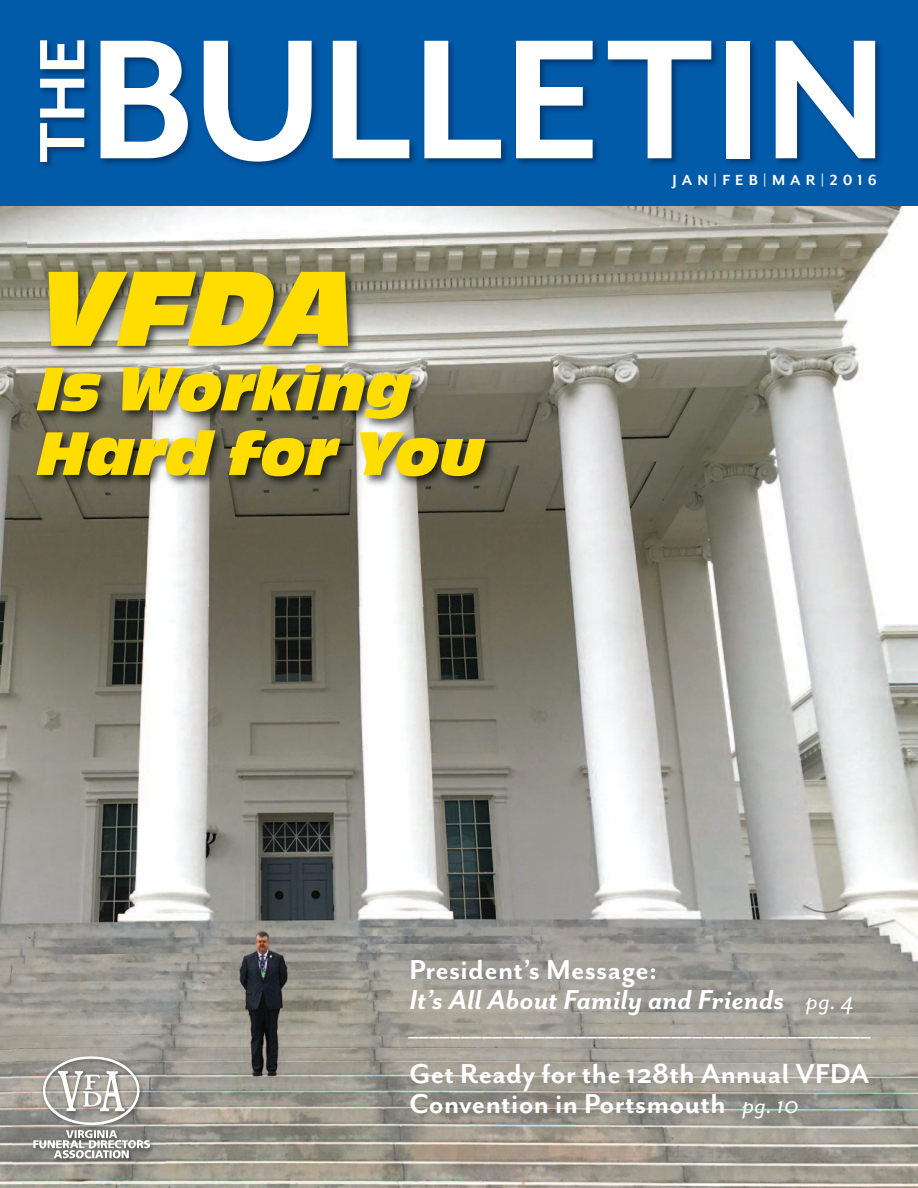
<style>
.page{position:relative;width:918px;height:1188px;background:#fff}
.page>*{position:absolute;margin:0;border:0;box-sizing:border-box;transform-origin:0 0}
.t1{font:195.75px "Mr Eaves San B";color:#fff}
.t2{font:111px "Antique Oli T Comp Ital";color:#ffdd01}
.t3{font:73.65px "Mr Eaves San B";color:#fff}
.t4{font:63.75px/64.5px "Antique Oli T Comp Ital";letter-spacing:.01em;color:#ffdd01}
.t5{font:31.5px/28px "Mr Eaves San BI";letter-spacing:.01em;color:#fff}
.t6{font:31.5px/30px "Mr Eaves San B";letter-spacing:.01em;color:#fff}
.t7{font:16.8px "Mr Eaves San Alt B";letter-spacing:.3em;color:#fff}
.s1{font-family:"Mr Eaves San RI";font-size:27px}
</style>
<div class="page">
<img style="left:0;top:206px;width:918px;height:982px">
<div style="left:0;top:0;width:918px;height:206px;background:#015ba9"></div>
<img style="left:27px;top:41px;width:891px;height:207px">
<img style="left:12px;top:1031px;width:153px;height:147px">
<svg style="left:33px;top:1056px;width:118px;height:105px;background:#a8a6a1"></svg>
<img style="left:13px;top:253px;width:528px;height:354px">
<h3 class="t3" style="left:16px;top:163px;width:127px;rotate:-90deg">THE</h3>
<h1 class="t1" style="left:88px;top:-24px;width:802px">BULLETIN</h1>
<p class="t7" style="left:673px;top:169px;width:206px">JAN|FEB|MAR|2016</p>
<h2 class="t2" style="left:38px;top:243px;width:320px">VFDA</h2>
<h3 class="t4" style="left:38px;top:356px;width:448px">Is Working<br>Hard for You</h3>
<p class="t6" style="left:409px;top:953px;width:249px">President’s Message:</p>
<p class="t5" style="left:409px;top:984px;width:464px">It’s All About Family and Friends <span class="s1">pg. 4 </span>____________________________________________</p>
<p class="t6" style="left:409px;top:1058px;width:461px">Get Ready for the 128th Annual VFDA<br>Convention in Portsmouth <span class="s1">pg. 10</span></p>
</div>
